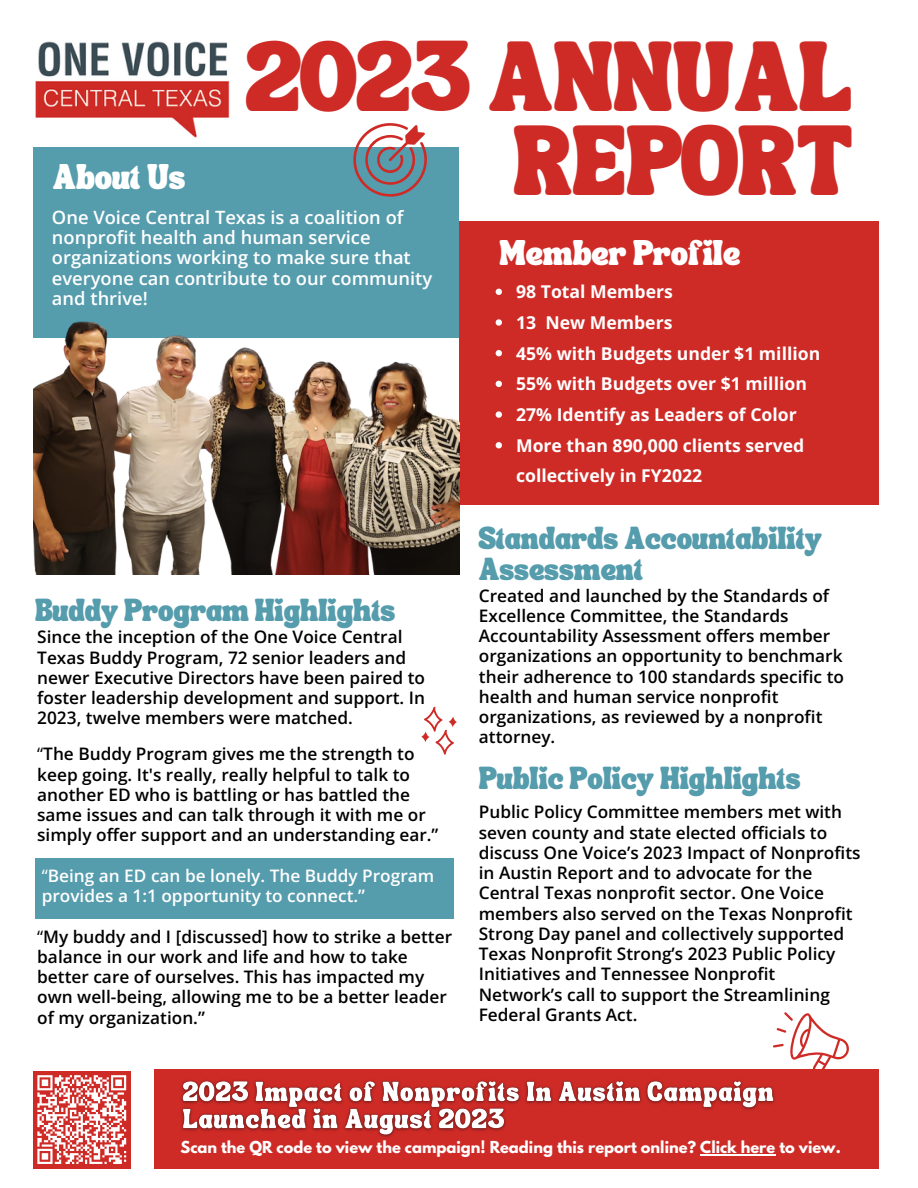
<style>
.page{position:relative;width:918px;height:1188px;background:#fff}
.page>*{position:absolute;margin:0;border:0;box-sizing:border-box;transform-origin:0 0}
.t1{font:48.3px/84.6px "TANSONGBIRD";letter-spacing:.005em;color:#ce2b27;text-align:right}
.t2{font:600 18.3px/20.2px "Open Sans";color:#fff}
.t3{font:700 17.7px/30.8px "Open Sans";color:#fff}
.t4{font:17.4px "TANSONGBIRD";color:#fff}
.t5{font:600 17.25px/20.2px "Open Sans";color:#000}
.t6{font:600 17.25px "Open Sans";color:#fff}
.t7{font:15.45px/30.8px "TANSONGBIRD";color:#559cad}
.t8{font:700 14.7px "League Spartan";color:#fff}
.s1{font-weight:400}
</style>
<div class="page">
<div style="left:459px;top:222px;width:420px;height:283px;background:#ce2b27"></div>
<div style="left:33px;top:147px;width:426px;height:190px;background:#559cad"></div>
<img style="left:33px;top:321px;width:426px;height:254px">
<svg style="left:424px;top:706px;width:30px;height:49px"></svg>
<svg style="left:449px;top:717px;width:8px;height:11px"></svg>
<svg style="left:421px;top:731px;width:9px;height:11px"></svg>
<img style="left:35px;top:41px;width:195px;height:97px">
<div style="left:154px;top:1069px;width:725px;height:99px;background:#ce2b27"></div>
<div style="left:33px;top:1071px;width:98px;height:97px;background:#ce2b27"></div>
<svg style="left:37px;top:1075px;width:90px;height:89px"></svg>
<svg style="left:773px;top:1012px;width:76px;height:57px"></svg>
<svg style="left:353px;top:123px;width:74px;height:74px"></svg>
<div style="left:35px;top:859px;width:419px;height:60px;background:#559cad"></div>
<svg style="left:496px;top:289px;width:6px;height:6px"></svg>
<svg style="left:496px;top:319px;width:6px;height:7px"></svg>
<svg style="left:496px;top:350px;width:6px;height:6px"></svg>
<svg style="left:496px;top:381px;width:6px;height:6px"></svg>
<svg style="left:496px;top:411px;width:6px;height:7px"></svg>
<svg style="left:496px;top:442px;width:6px;height:6px"></svg>
<img style="left:181px;top:1080px;width:594px;height:57px">
<hr style="left:700px;top:1154px;width:75px;height:1px;background:#fff">
<p class="t1" style="left:246px;top:52px;width:608px">2023 ANNUAL<br>REPORT</p>
<p class="t4" style="left:53px;top:173px;width:134px">About Us</p>
<p class="t2" style="left:52px;top:207px;width:382px">One Voice Central Texas is a coalition of nonprofit health and human service organizations working to make sure that everyone can contribute to our community and thrive!</p>
<p class="t4" style="left:499px;top:249px;width:242px">Member Profile</p>
<p class="t3" style="left:516px;top:276px;width:158px">98 Total Members</p>
<p class="t3" style="left:516px;top:307px;width:158px">13 New Members</p>
<p class="t3" style="left:516px;top:337px;width:306px">45% with Budgets under $1 million</p>
<p class="t3" style="left:516px;top:368px;width:292px">55% with Budgets over $1 million</p>
<p class="t3" style="left:516px;top:399px;width:282px">27% Identify as Leaders of Color</p>
<p class="t3" style="left:516px;top:429px;width:290px">More than 890,000 clients served collectively in FY2022</p>
<p class="t7" style="left:35px;top:600px;width:362px">Buddy Program Highlights</p>
<p class="t5" style="left:37px;top:627px;width:389px">Since the inception of the One Voice Central Texas Buddy Program, 72 senior leaders and newer Executive Directors have been paired to foster leadership development and support. In 2023, twelve members were matched.</p>
<p class="t5" style="left:37px;top:744px;width:403px"><span class="s1">“</span>The Buddy Program gives me the strength to keep going. It's really, really helpful to talk to another ED who is battling or has battled the same issues and can talk through it with me or simply offer support and an understanding ear.”</p>
<p class="t6" style="left:42px;top:863px;width:394px"><span class="s1">“</span>Being an ED can be lonely. The Buddy Program</p>
<p class="t6" style="left:42px;top:884px;width:325px">provides a 1:1 opportunity to connect.”</p>
<p class="t5" style="left:37px;top:926px;width:416px"><span class="s1">“</span>My buddy and I [discussed] how to strike a better balance in our work and life and how to take better care of ourselves. This has impacted my own well-being, allowing me to be a better leader of my organization.”</p>
<p class="t7" style="left:479px;top:529px;width:345px">Standards Accountability<br>Assessment</p>
<p class="t5" style="left:479px;top:585px;width:367px">Created and launched by the Standards of Excellence Committee, the Standards Accountability Assessment offers member organizations an opportunity to benchmark their adherence to 100 standards specific to health and human service nonprofit organizations, as reviewed by a nonprofit attorney.</p>
<p class="t7" style="left:479px;top:768px;width:323px">Public Policy Highlights</p>
<p class="t5" style="left:479px;top:802px;width:383px">Public Policy Committee members met with seven county and state elected officials to discuss One Voice’s 2023 Impact of Nonprofits in Austin Report and to advocate for the Central Texas nonprofit sector. One Voice members also served on the Texas Nonprofit Strong Day panel and collectively supported Texas Nonprofit Strong’s 2023 Public Policy Initiatives and Tennessee Nonprofit Network’s call to support the Streamlining Federal Grants Act.</p>
<p class="t8" style="left:180px;top:1140px;width:662px">Scan the QR code to view the campaign! Reading this report online? Click here to view.</p>
</div>
